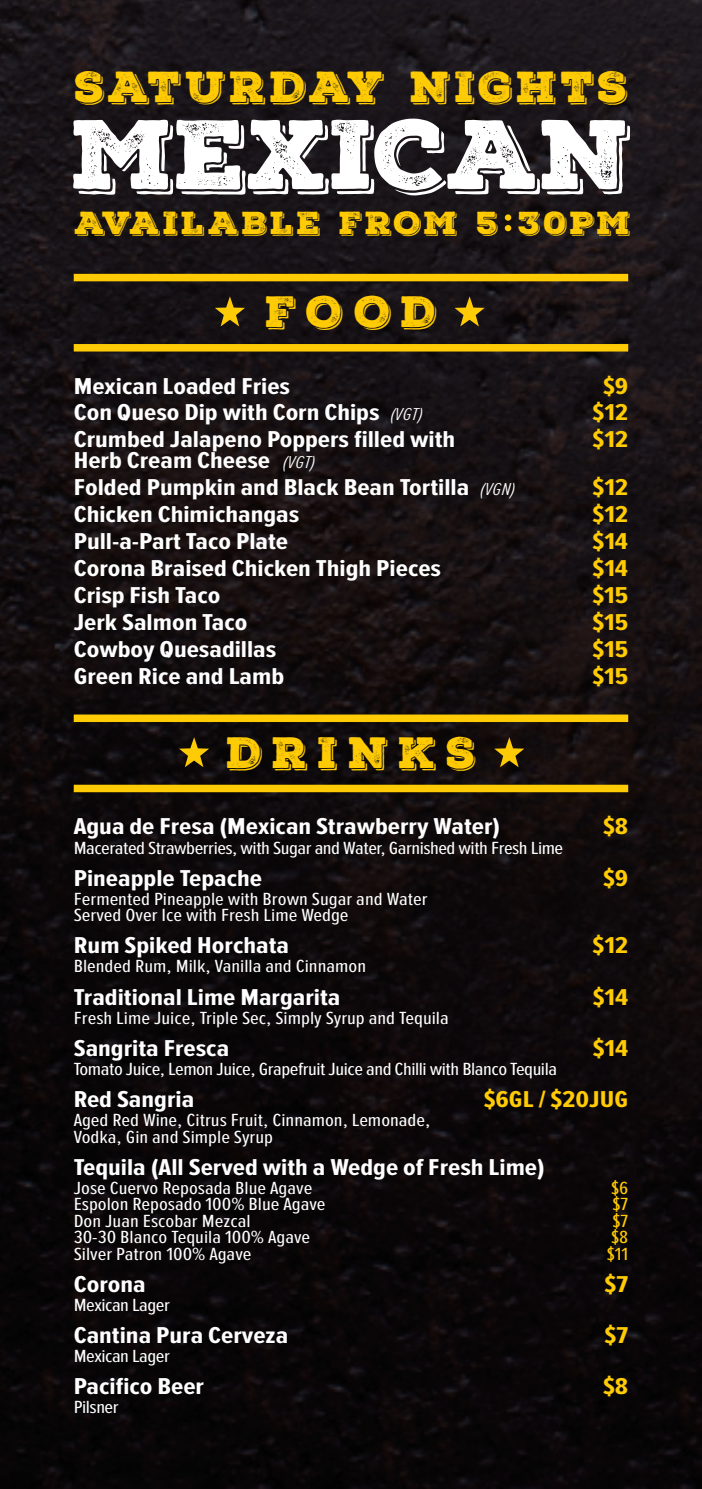
<style>
.page{position:relative;width:702px;height:1489px;background:#fff}
.page>*{position:absolute;margin:0;border:0;box-sizing:border-box;transform-origin:0 0}
.t1{font:95.25px "Nexa Rust Slab Black Shadow 01";color:#fff}
.t2{font:42.5px "Nexa Rust Slab Black Shadow 01";letter-spacing:.245em;color:#ffcb04}
.t3{font:42px "Nexa Rust Slab Black Shadow 01";letter-spacing:.09em;color:#ffcb04}
.t4{font:31px "Nexa Rust Slab Black Shadow 01";letter-spacing:.085em;color:#ffcb04}
.t5{font:700 23.75px/21px "Proxima Nova Ex Cn";color:#fff;scale:1.27 1}
.t6{font:700 23.75px "Proxima Nova Ex Cn";color:#ffcb04;scale:1.27 1}
.t7{font:18.25px/16.5px "Proxima Nova Ex Cn";color:#fff;scale:1.27 1}
.t8{font:18.25px "Proxima Nova Ex Cn";letter-spacing:-.02em;color:#fff;scale:1.27 1}
.t9{font:18.25px "Proxima Nova Ex Cn";color:#ffcb04;scale:1.27 1}
.t10{font:italic 300 17.75px "Proxima Nova Ex Cn";letter-spacing:.005em;color:#fff;scale:1.27 1}
</style>
<div class="page">
<img style="left:0;top:0;width:702px;height:1488px">
<div style="left:74px;top:344px;width:554px;height:7px;background:#ffcb04"></div>
<div style="left:74px;top:274px;width:554px;height:7px;background:#ffcb04"></div>
<div style="left:74px;top:784px;width:554px;height:8px;background:#ffcb04"></div>
<div style="left:74px;top:714px;width:554px;height:8px;background:#ffcb04"></div>
<div style="left:505px;top:214px;width:6px;height:7px;background:#ffcb04;border-radius:50%"></div>
<svg style="left:505px;top:225px;width:6px;height:6px"></svg>
<svg style="left:215px;top:296px;width:30px;height:30px"></svg>
<svg style="left:179px;top:737px;width:30px;height:30px"></svg>
<svg style="left:454px;top:296px;width:30px;height:30px"></svg>
<svg style="left:494px;top:737px;width:30px;height:30px"></svg>
<p class="t3" style="left:75px;top:59px;width:554px">SATURDAY NIGHTS</p>
<p class="t1" style="left:72px;top:90px;width:561px">MEXICAN</p>
<p class="t4" style="left:75px;top:201px;width:425px">AVAILABLE FROM 5</p>
<p class="t4" style="left:518px;top:201px;width:113px">30PM</p>
<p class="t2" style="left:265px;top:283px;width:173px">FOOD</p>
<p class="t5" style="left:74px;top:376px;width:172px">Mexican Loaded Fries</p>
<p class="t5" style="left:74px;top:403px;width:242px">Con Queso Dip with Corn Chips</p>
<p class="t10" style="left:390px;top:405px;width:27px">(VGT)</p>
<p class="t5" style="left:74px;top:429px;width:302px">Crumbed Jalapeno Poppers filled with<br>Herb Cream Cheese</p>
<p class="t10" style="left:283px;top:452px;width:27px">(VGT)</p>
<p class="t5" style="left:74px;top:477px;width:313px">Folded Pumpkin and Black Bean Tortilla</p>
<p class="t10" style="left:480px;top:479px;width:29px">(VGN)</p>
<p class="t6" style="left:603px;top:372px;width:21px">$9</p>
<p class="t6" style="left:592px;top:426px;width:30px">$12</p>
<p class="t6" style="left:592px;top:399px;width:30px">$12</p>
<p class="t6" style="left:592px;top:474px;width:30px">$12</p>
<p class="t5" style="left:74px;top:504px;width:179px">Chicken Chimichangas</p>
<p class="t6" style="left:592px;top:501px;width:30px">$12</p>
<p class="t5" style="left:74px;top:558px;width:291px">Corona Braised Chicken Thigh Pieces</p>
<p class="t6" style="left:592px;top:528px;width:29px">$14</p>
<p class="t5" style="left:74px;top:531px;width:170px">Pull-a-Part Taco Plate</p>
<p class="t6" style="left:592px;top:555px;width:29px">$14</p>
<p class="t5" style="left:74px;top:585px;width:117px">Crisp Fish Taco</p>
<p class="t6" style="left:592px;top:582px;width:30px">$15</p>
<p class="t5" style="left:74px;top:612px;width:138px">Jerk Salmon Taco</p>
<p class="t5" style="left:74px;top:639px;width:161px">Cowboy Quesadillas</p>
<p class="t5" style="left:74px;top:666px;width:167px">Green Rice and Lamb</p>
<p class="t6" style="left:592px;top:609px;width:30px">$15</p>
<p class="t6" style="left:592px;top:636px;width:30px">$15</p>
<p class="t6" style="left:592px;top:662px;width:30px">$15</p>
<p class="t2" style="left:226px;top:723px;width:250px">DRINKS</p>
<p class="t5" style="left:74px;top:816px;width:337px">Agua de Fresa (Mexican Strawberry Water)</p>
<p class="t8" style="left:74px;top:837px;width:387px">Macerated Strawberries, with Sugar and Water, Garnished with Fresh Lime</p>
<p class="t6" style="left:603px;top:813px;width:21px">$8</p>
<p class="t5" style="left:74px;top:868px;width:150px">Pineapple Tepache</p>
<p class="t7" style="left:74px;top:890px;width:280px">Fermented Pineapple with Brown Sugar and Water<br>Served Over Ice with Fresh Lime Wedge</p>
<p class="t6" style="left:603px;top:864px;width:21px">$9</p>
<p class="t5" style="left:74px;top:935px;width:171px">Rum Spiked Horchata</p>
<p class="t7" style="left:74px;top:958px;width:232px">Blended Rum, Milk, Vanilla and Cinnamon</p>
<p class="t6" style="left:592px;top:932px;width:30px">$12</p>
<p class="t5" style="left:74px;top:986px;width:211px">Traditional Lime Margarita</p>
<p class="t7" style="left:74px;top:1009px;width:297px">Fresh Lime Juice, Triple Sec, Simply Syrup and Tequila</p>
<p class="t6" style="left:593px;top:983px;width:29px">$14</p>
<p class="t5" style="left:74px;top:1038px;width:124px">Sangrita Fresca</p>
<p class="t8" style="left:74px;top:1058px;width:382px">Tomato Juice, Lemon Juice, Grapefruit Juice and Chilli with Blanco Tequila</p>
<p class="t6" style="left:593px;top:1034px;width:29px">$14</p>
<p class="t5" style="left:74px;top:1089px;width:96px">Red Sangria</p>
<p class="t7" style="left:74px;top:1112px;width:282px">Aged Red Wine, Citrus Fruit, Cinnamon, Lemonade,<br>Vodka, Gin and Simple Syrup</p>
<p class="t6" style="left:484px;top:1085px;width:115px">$6GL / $20JUG</p>
<p class="t5" style="left:74px;top:1157px;width:372px">Tequila (All Served with a Wedge of Fresh Lime)</p>
<p class="t7" style="left:74px;top:1179px;width:189px">Jose Cuervo Reposada Blue Agave</p>
<p class="t7" style="left:74px;top:1196px;width:200px">Espolon Reposado 100% Blue Agave</p>
<p class="t7" style="left:74px;top:1212px;width:141px">Don Juan Escobar Mezcal</p>
<p class="t7" style="left:74px;top:1229px;width:188px">30-30 Blanco Tequila 100% Agave</p>
<p class="t7" style="left:74px;top:1245px;width:141px">Silver Patron 100% Agave</p>
<p class="t9" style="left:611px;top:1177px;width:15px">$6</p>
<p class="t9" style="left:612px;top:1193px;width:14px">$7</p>
<p class="t9" style="left:612px;top:1210px;width:14px">$7</p>
<p class="t9" style="left:611px;top:1226px;width:15px">$8</p>
<p class="t9" style="left:606px;top:1243px;width:18px">$11</p>
<p class="t5" style="left:74px;top:1274px;width:58px">Corona</p>
<p class="t8" style="left:74px;top:1294px;width:77px">Mexican Lager</p>
<p class="t6" style="left:604px;top:1270px;width:20px">$7</p>
<p class="t5" style="left:74px;top:1325px;width:170px">Cantina Pura Cerveza</p>
<p class="t8" style="left:74px;top:1345px;width:77px">Mexican Lager</p>
<p class="t6" style="left:604px;top:1321px;width:20px">$7</p>
<p class="t5" style="left:74px;top:1376px;width:104px">Pacifico Beer</p>
<p class="t8" style="left:74px;top:1396px;width:37px">Pilsner</p>
<p class="t6" style="left:603px;top:1372px;width:21px">$8</p>
</div>
